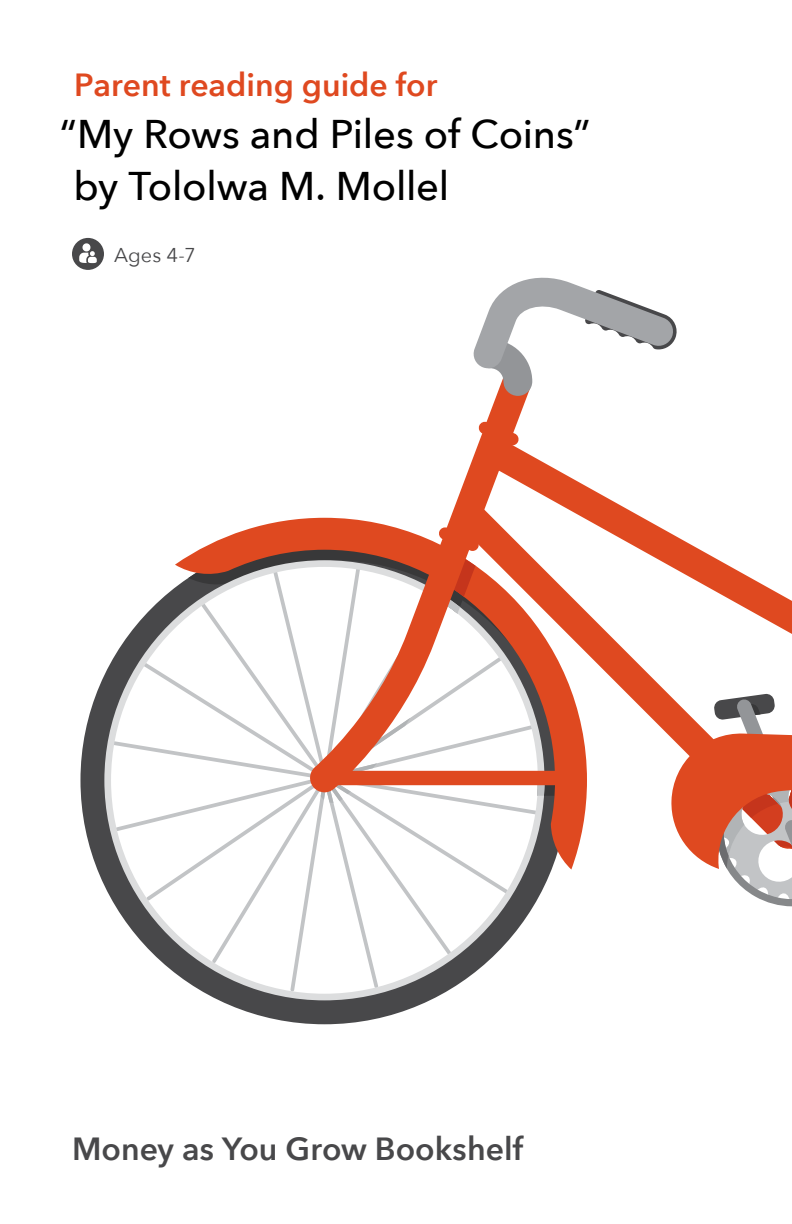
<style>
.page{position:relative;width:792px;height:1224px;background:#fff}
.page>*{position:absolute;margin:0;border:0;box-sizing:border-box;transform-origin:0 0}
.regular{font:500 40px/52px "Avenir Next";letter-spacing:-.005em;color:#000}
.regular-2{font:600 32px "Avenir Next";color:#48484a}
.regular-3{font:600 32px "Avenir Next";color:#df4920}
.Black__Handout{font:20px "Avenir Next";color:#48484a}
</style>
<div class="page">
<div style="left:72px;top:238px;width:32px;height:32px;background:#48484a;border-radius:50%"></div>
<svg style="left:79px;top:243px;width:18px;height:20px"></svg>
<svg style="left:592px;top:659px;width:78px;height:78px"></svg>
<svg style="left:80px;top:676px;width:472px;height:348px"></svg>
<svg style="left:530px;top:455px;width:140px;height:204px"></svg>
<svg style="left:104px;top:587px;width:441px;height:413px"></svg>
<svg style="left:175px;top:518px;width:412px;height:352px"></svg>
<svg style="left:308px;top:396px;width:222px;height:396px"></svg>
<div style="left:317px;top:771px;width:259px;height:14px;background:#df4920;border-radius:7px"></div>
<svg style="left:670px;top:533px;width:122px;height:374px"></svg>
<svg style="left:473px;top:277px;width:204px;height:119px"></svg>
<p class="regular-3" style="left:74px;top:57px;width:365px">Parent reading guide for</p>
<p class="regular" style="left:73px;top:107px;width:519px;text-indent:-14px">“My Rows and Piles of Coins” by Tololwa M. Mollel</p>
<p class="Black__Handout" style="left:114px;top:238px;width:83px">Ages 4-7</p>
<p class="regular-2" style="left:72px;top:1122px;width:453px">Money as You Grow Bookshelf</p>
</div>
